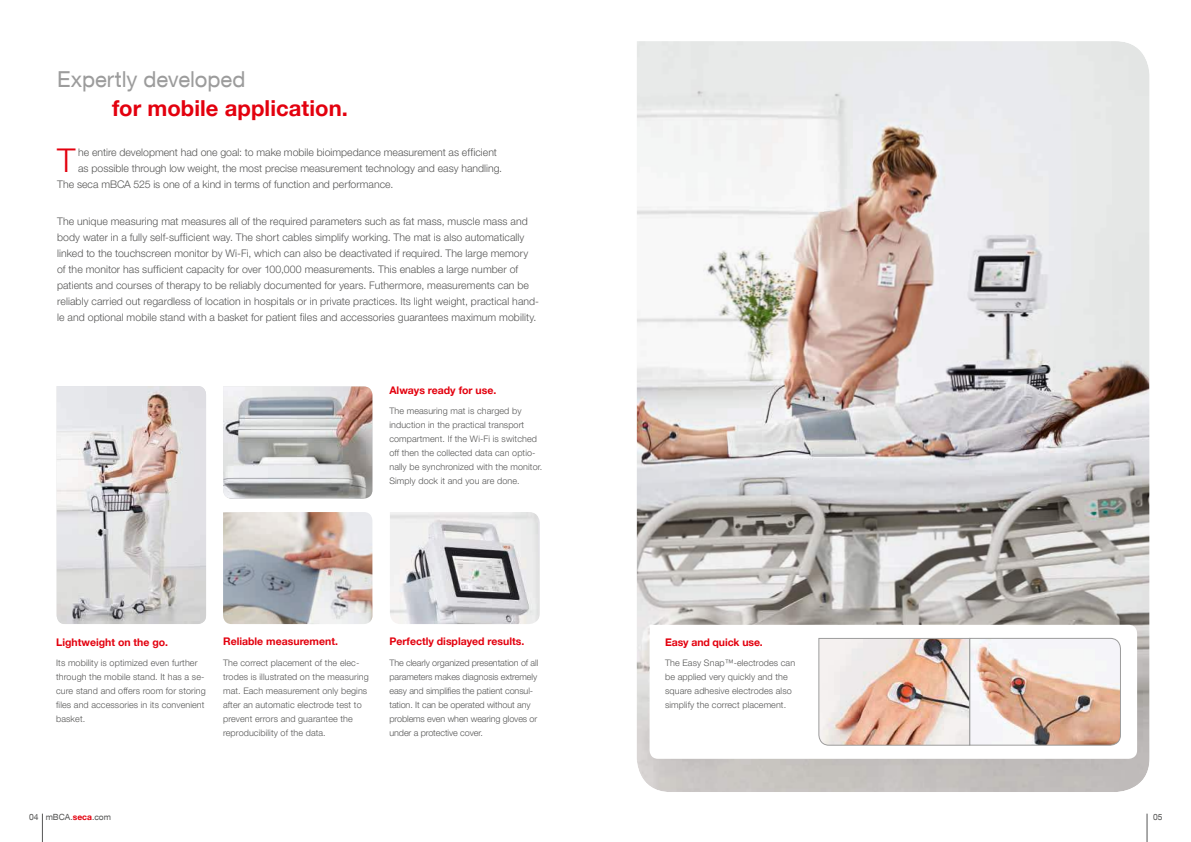
<style>
.page{position:relative;width:1191px;height:842px;background:#fff}
.page>*{position:absolute;margin:0;border:0;box-sizing:border-box;transform-origin:0 0}
.t1{font:300 32.9px "secaglobal";color:#e3000e}
.t2{font:700 22px "secaglobal";letter-spacing:.005em;color:#e3000e}
.t3{font:22px "secaglobal";letter-spacing:-.005em;color:#9c9c9c}
.t4{font:300 10.5px/16px "secaglobal";letter-spacing:.005em;color:#565655}
.t5{font:700 10.5px "secaglobal";color:#e3000e}
.t6{font:300 9px/14px "secaglobal";letter-spacing:.01em;color:#565655}
.t7{font:300 9px/14px "secaglobal";letter-spacing:-.01em;color:#565655}
.t8{font:8.5px "secaglobal";color:#565655}
.s1{font-weight:700;color:#e3000e}
</style>
<div class="page">
<svg style="left:1146px;top:814px;width:1px;height:28px"></svg>
<svg style="left:42px;top:814px;width:1px;height:28px"></svg>
<img style="left:636px;top:41px;width:513px;height:751px">
<img style="left:390px;top:512px;width:150px;height:112px">
<img style="left:57px;top:386px;width:149px;height:238px">
<img style="left:223px;top:386px;width:149px;height:112px">
<img style="left:223px;top:512px;width:149px;height:112px">
<svg style="left:649px;top:625px;width:488px;height:134px"></svg>
<img style="left:818px;top:638px;width:303px;height:108px">
<h2 class="t3" style="left:57px;top:71px;width:190px">Expertly developed</h2>
<h2 class="t2" style="left:112px;top:95px;width:237px">for mobile application.</h2>
<h1 class="t1" style="left:57px;top:148px;width:20px">T</h1>
<p class="t4" style="left:78px;top:144px;width:420px">he entire development had one goal: to make mobile bioimpedance measurement as ef昀椀cient</p>
<p class="t4" style="left:78px;top:161px;width:425px">as possible through low weight, the most precise measurement technology and easy handling.</p>
<p class="t4" style="left:57px;top:177px;width:337px">The seca mBCA 525 is one of a kind in terms of function and performance.</p>
<p class="t4" style="left:57px;top:214px;width:483px">The unique measuring mat measures all of the required parameters such as fat mass, muscle mass and body water in a fully self-suf昀椀cient way. The short cables simplify working. The mat is also automatically linked to the touchscreen monitor by Wi-Fi, which can also be deactivated if required. The large memory of the monitor has suf昀椀cient capacity for over 100,000 measurements. This enables a large number of patients and courses of therapy to be reliably documented for years. Futhermore, measurements can be reliably carried out regardless of location in hospitals or in private practices. Its light weight, practical hand&shy;le and optional mobile stand with a basket for patient 昀椀les and accessories guarantees maximum mobility.</p>
<p class="t5" style="left:389px;top:384px;width:108px">Always ready for use.</p>
<p class="t6" style="left:389px;top:405px;width:154px">The measuring mat is charged by induction in the practical transport compartment. If the Wi-Fi is switched off then the collected data can optio&shy;nally be synchronized with the monitor.<br>Simply dock it and you are done.</p>
<p class="t5" style="left:56px;top:636px;width:113px">Lightweight on the go.</p>
<p class="t6" style="left:56px;top:657px;width:151px">Its mobility is optimized even further through the mobile stand. It has a se&shy;cure stand and offers room for storing files and accessories in its convenient basket.</p>
<p class="t5" style="left:223px;top:635px;width:116px">Reliable measurement.</p>
<p class="t6" style="left:223px;top:657px;width:147px">The correct placement of the elec&shy;trodes is illustrated on the measuring mat. Each measurement only begins after an automatic electrode test to prevent errors and guarantee the reproducibility of the data.</p>
<p class="t5" style="left:389px;top:635px;width:136px">Perfectly displayed results.</p>
<p class="t7" style="left:389px;top:657px;width:150px">The clearly organized presentation of all parameters makes diagnosis extremely easy and simplifies the patient consul&shy;tation. It can be operated without any problems even when wearing gloves or under a protective cover.</p>
<p class="t5" style="left:665px;top:636px;width:99px">Easy and quick use.</p>
<p class="t6" style="left:665px;top:657px;width:131px">The Easy Snap™-electrodes can be applied very quickly and the square adhesive electrodes also simplify the correct placement.</p>
<p class="t8" style="left:29px;top:813px;width:83px">04 mBCA.<span class="s1">seca</span>.com</p>
<p class="t8" style="left:1153px;top:813px;width:11px">05</p>
</div>
